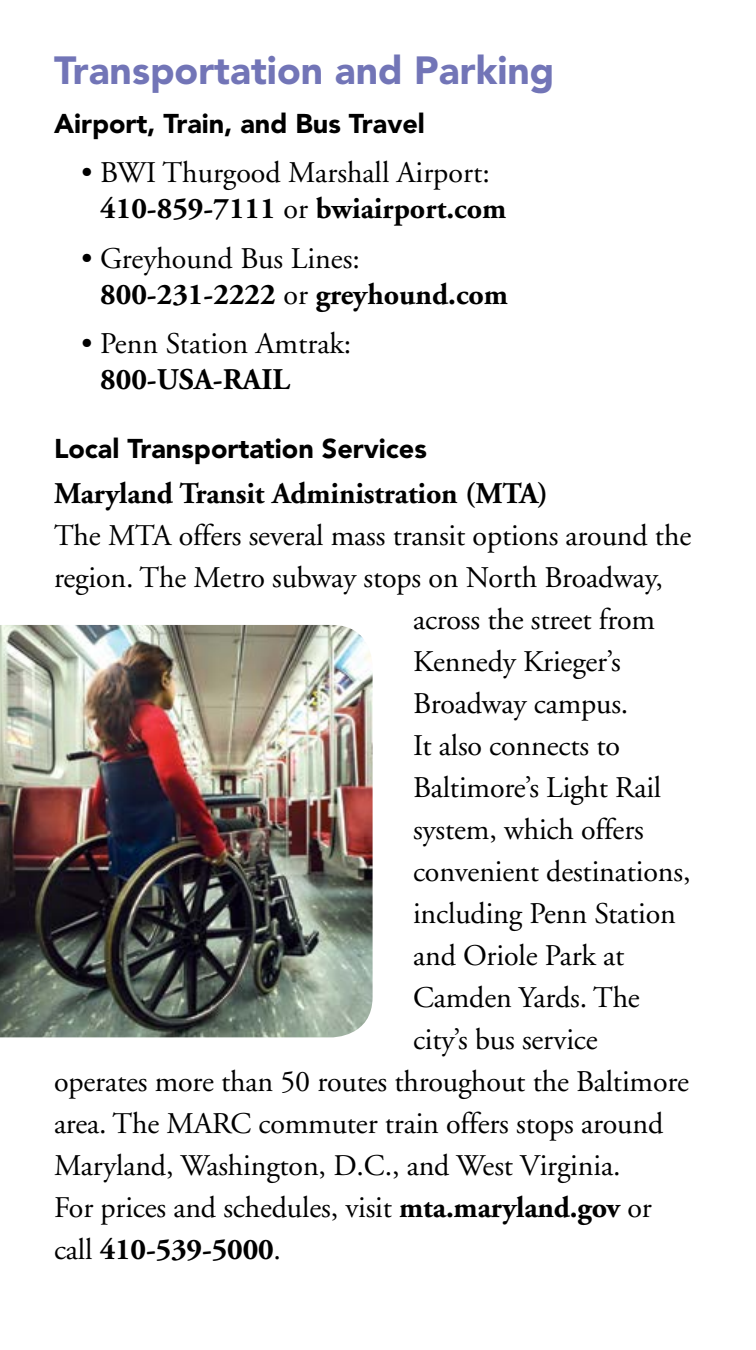
<style>
.page{position:relative;width:756px;height:1350px;background:#fff}
.page>*{position:absolute;margin:0;border:0;box-sizing:border-box;transform-origin:0 0}
.t1{font:900 39px "Avenir";color:#7275b7}
.t2{font:30px/36px "Adobe Garamond";letter-spacing:-.005em;color:#000}
.t3{font:700 30px/36px "Adobe Garamond";letter-spacing:-.005em;color:#000}
.t4{font:900 27px "Avenir";color:#000}
.s1{font-weight:700}
.s2{font-weight:400}
</style>
<div class="page">
<img style="left:0;top:625px;width:373px;height:412px">
<h1 class="t1" style="left:54px;top:46px;width:502px">Transportation and Parking</h1>
<p class="t4" style="left:54px;top:107px;width:372px">Airport, Train, and Bus Travel</p>
<p class="t2" style="left:100px;top:155px;width:408px;text-indent:-19px">• BWI Thurgood Marshall Airport:<br><span class="s1">410-859-7111</span> or <span class="s1">bwiairport.com</span></p>
<p class="t3" style="left:100px;top:241px;width:410px;text-indent:-19px"><span class="s2">• Greyhound Bus Lines:<br></span>800-231-2222 <span class="s2">or</span> greyhound.com</p>
<p class="t2" style="left:81px;top:326px;width:272px">• Penn Station Amtrak:</p>
<p class="t3" style="left:100px;top:362px;width:191px">800-USA-RAIL</p>
<p class="t4" style="left:54px;top:432px;width:374px">Local Transportation Services</p>
<p class="t3" style="left:54px;top:476px;width:496px">Maryland Transit Administration (MTA)</p>
<p class="t2" style="left:54px;top:518px;width:639px">The MTA offers several mass transit options around the</p>
<p class="t2" style="left:54px;top:560px;width:610px">region. The Metro subway stops on North Broadway,</p>
<p class="t2" style="left:413px;top:602px;width:243px">across the street from</p>
<p class="t2" style="left:413px;top:644px;width:209px">Kennedy Krieger’s</p>
<p class="t2" style="left:413px;top:686px;width:217px">Broadway campus.</p>
<p class="t2" style="left:413px;top:728px;width:208px">It also connects to</p>
<p class="t2" style="left:413px;top:770px;width:250px">Baltimore’s Light Rail</p>
<p class="t2" style="left:413px;top:812px;width:232px">system, which offers</p>
<p class="t2" style="left:413px;top:854px;width:279px">convenient destinations,</p>
<p class="t2" style="left:413px;top:896px;width:264px">including Penn Station</p>
<p class="t2" style="left:413px;top:938px;width:213px">and Oriole Park at</p>
<p class="t2" style="left:413px;top:980px;width:228px">Camden Yards. The</p>
<p class="t2" style="left:413px;top:1022px;width:186px">city’s bus service</p>
<p class="t2" style="left:54px;top:1064px;width:636px">operates more than 50 routes throughout the Baltimore</p>
<p class="t2" style="left:54px;top:1106px;width:611px">area. The MARC commuter train offers stops around</p>
<p class="t2" style="left:54px;top:1148px;width:568px">Maryland, Washington, D.C., and West Virginia.</p>
<p class="t2" style="left:54px;top:1190px;width:599px">For prices and schedules, visit <span class="s1">mta.maryland.gov</span> or</p>
<p class="t3" style="left:54px;top:1232px;width:229px"><span class="s2">call</span> 410-539-5000<span class="s2">.</span></p>
</div>
